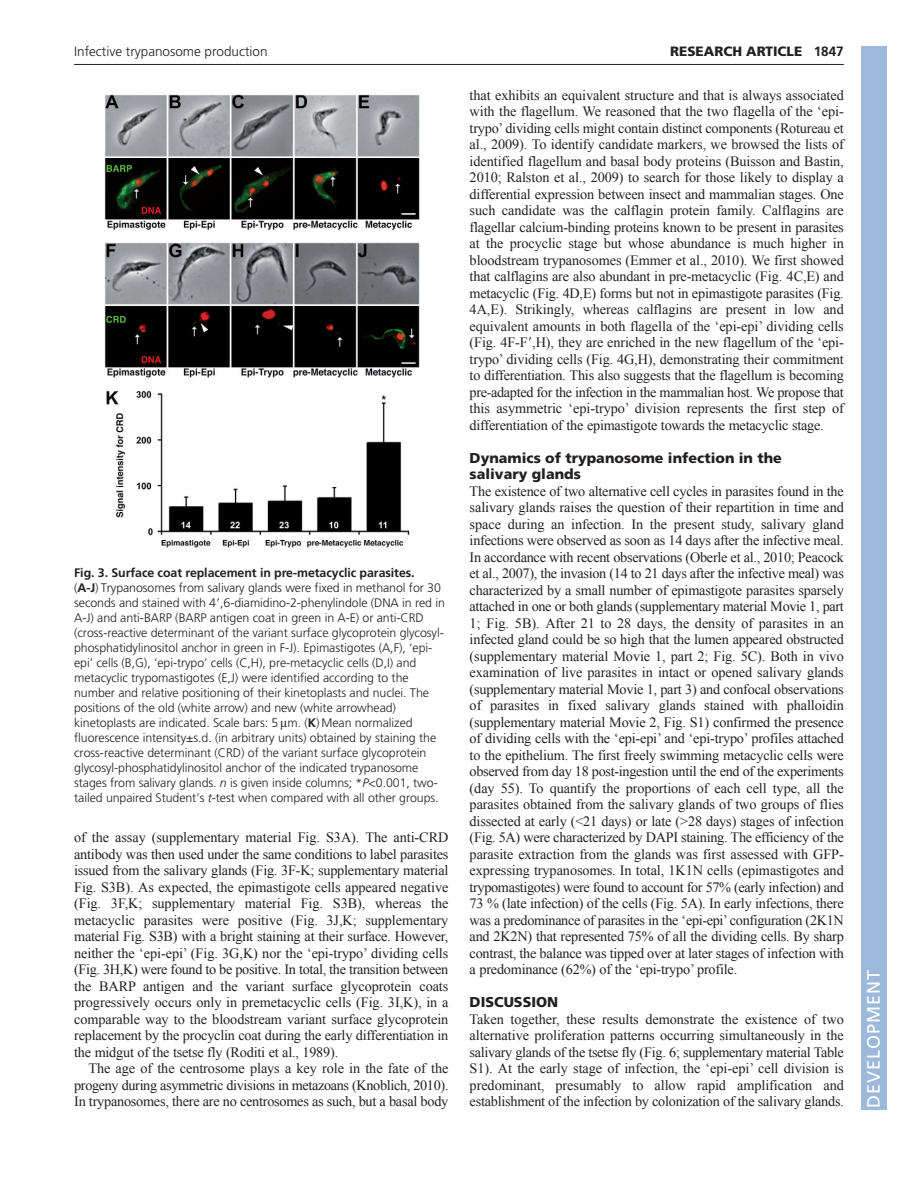
<style>
.page{position:relative;width:918px;height:1188px;background:#fff}
.page>*{position:absolute;margin:0;border:0;box-sizing:border-box;transform-origin:0 0}
.t1{font:18px "Frutiger LT Std";letter-spacing:.055em;color:#fff}
.t2{font:14.25px/16.5px "Times New Roman";letter-spacing:-.015em;color:#231f20;text-align:justify}
.t3{font:900 14.25px/16.5px "Frutiger LT Std";color:#231f20}
.t4{font:300 13.5px "Frutiger LT Std";color:#231f20}
.t5{font:900 13.5px "Frutiger LT Std";color:#231f20}
.t6{font:300 12.3px/15px "Frutiger LT Std";letter-spacing:-.005em;color:#231f20}
.s1{font-weight:700}
.s2{font-family:"Mathematical Pi One"}
.s3{font-family:"Mathematical Pi One";font-weight:400}
.s4{font-style:italic}
</style>
<div class="page">
<hr style="left:74px;top:64px;width:770px;height:1px;background:#231f20">
<img style="left:104px;top:94px;width:316px;height:454px">
<div style="left:861px;top:46px;width:25px;height:1064px;background:#9cb9db"></div>
<p class="t4" style="left:74px;top:46px;width:195px">Infective trypanosome production</p>
<p class="t5" style="left:670px;top:45px;width:175px">RESEARCH ARTICLE <span class="s1">1847</span></p>
<p class="t2" style="left:470px;top:87px;width:376px">that exhibits an equivalent structure and that is always associated with the flagellum. We reasoned that the two flagella of the ‘epi&shy;trypo’ dividing cells might contain distinct components (Rotureau et al., 2009). To identify candidate markers, we browsed the lists of identified flagellum and basal body proteins (Buisson and Bastin, 2010; Ralston et al., 2009) to search for those likely to display a differential expression between insect and mammalian stages. One such candidate was the calflagin protein family. Calflagins are flagellar calcium-binding proteins known to be present in parasites at the procyclic stage but whose abundance is much higher in bloodstream trypanosomes (Emmer et al., 2010). We first showed that calflagins are also abundant in pre-metacyclic (Fig. 4C,E) and metacyclic (Fig. 4D,E) forms but not in epimastigote parasites (Fig.<br>4A,E). Strikingly, whereas calflagins are present in low and equivalent amounts in both flagella of the ‘epi-epi’ dividing cells (Fig. 4F-F<span class="s2">-</span>,H), they are enriched in the new flagellum of the ‘epi&shy;trypo’ dividing cells (Fig. 4G,H), demonstrating their commitment to differentiation. This also suggests that the flagellum is becoming pre-adapted for the infection in the mammalian host. We propose that this asymmetric ‘epi-trypo’ division represents the first step of differentiation of the epimastigote towards the metacyclic stage.</p>
<p class="t3" style="left:470px;top:450px;width:314px">Dynamics of trypanosome infection in the salivary glands</p>
<p class="t2" style="left:470px;top:483px;width:376px">The existence of two alternative cell cycles in parasites found in the salivary glands raises the question of their repartition in time and space during an infection. In the present study, salivary gland infections were observed as soon as 14 days after the infective meal.<br>In accordance with recent observations (Oberle et al., 2010; Peacock et al., 2007), the invasion (14 to 21 days after the infective meal) was characterized by a small number of epimastigote parasites sparsely attached in one or both glands (supplementary material Movie 1, part 1; Fig. 5B). After 21 to 28 days, the density of parasites in an infected gland could be so high that the lumen appeared obstructed (supplementary material Movie 1, part 2; Fig. 5C). Both in vivo examination of live parasites in intact or opened salivary glands (supplementary material Movie 1, part 3) and confocal observations of parasites in fixed salivary glands stained with phalloidin (supplementary material Movie 2, Fig. S1) confirmed the presence of dividing cells with the ‘epi-epi’ and ‘epi-trypo’ profiles attached to the epithelium. The first freely swimming metacyclic cells were observed from day 18 post-ingestion until the end of the experiments (day 55). To quantify the proportions of each cell type, all the parasites obtained from the salivary glands of two groups of flies dissected at early (&lt;21 days) or late (&gt;28 days) stages of infection (Fig. 5A) were characterized by DAPI staining. The efficiency of the parasite extraction from the glands was first assessed with GFP&shy;expressing trypanosomes. In total, 1K1N cells (epimastigotes and trypomastigotes) were found to account for 57% (early infection) and 73 % (late infection) of the cells (Fig. 5A). In early infections, there was a predominance of parasites in the ‘epi-epi’ configuration (2K1N and 2K2N) that represented 75% of all the dividing cells. By sharp contrast, the balance was tipped over at later stages of infection with a predominance (62%) of the ‘epi-trypo’ profile.</p>
<p class="t3" style="left:470px;top:995px;width:90px">DISCUSSION</p>
<p class="t2" style="left:470px;top:1011px;width:376px">Taken together, these results demonstrate the existence of two alternative proliferation patterns occurring simultaneously in the salivary glands of the tsetse fly (Fig. 6; supplementary material Table S1). At the early stage of infection, the ‘epi-epi’ cell division is predominant, presumably to allow rapid amplification and establishment of the infection by colonization of the salivary glands.</p>
<p class="t6" style="left:74px;top:566px;width:372px"><span class="s1">Fig. 3. Surface coat replacement in pre-metacyclic parasites.<br></span>(<span class="s1">A-J</span>) Trypanosomes from salivary glands were fixed in methanol for 30 seconds and stained with 4<span class="s3">-</span>,6-diamidino-2-phenylindole (DNA in red in A-J) and anti-BARP (BARP antigen coat in green in A-E) or anti-CRD (cross-reactive determinant of the variant surface glycoprotein glycosyl&shy;phosphatidylinositol anchor in green in F-J). Epimastigotes (A,F), ‘epi&shy;epi’ cells (B,G), ‘epi-trypo’ cells (C,H), pre-metacyclic cells (D,I) and metacyclic trypomastigotes (E,J) were identified according to the number and relative positioning of their kinetoplasts and nuclei. The positions of the old (white arrow) and new (white arrowhead) kinetoplasts are indicated. Scale bars: 5 m. (<span class="s1">K</span>) Mean normalized fluorescence intensity±s.d. (in arbitrary units) obtained by staining the cross-reactive determinant (CRD) of the variant surface glycoprotein glycosyl-phosphatidylinositol anchor of the indicated trypanosome stages from salivary glands. <span class="s4">n</span> is given inside columns; *<span class="s4">P</span>&lt;0.001, two&shy;tailed unpaired Student’s <span class="s4">t</span>-test when compared with all other groups.</p>
<p class="t2" style="left:74px;top:829px;width:376px">of the assay (supplementary material Fig. S3A). The anti-CRD antibody was then used under the same conditions to label parasites issued from the salivary glands (Fig. 3F-K; supplementary material Fig. S3B). As expected, the epimastigote cells appeared negative (Fig. 3F,K; supplementary material Fig. S3B), whereas the metacyclic parasites were positive (Fig. 3J,K; supplementary material Fig. S3B) with a bright staining at their surface. However, neither the ‘epi-epi’ (Fig. 3G,K) nor the ‘epi-trypo’ dividing cells (Fig. 3H,K) were found to be positive. In total, the transition between the BARP antigen and the variant surface glycoprotein coats progressively occurs only in premetacyclic cells (Fig. 3I,K), in a comparable way to the bloodstream variant surface glycoprotein replacement by the procyclin coat during the early differentiation in the midgut of the tsetse fly (Roditi et al., 1989).</p>
<p class="t2" style="left:74px;top:1060px;width:376px;text-indent:14px">The age of the centrosome plays a key role in the fate of the progeny during asymmetric divisions in metazoans (Knoblich, 2010).<br>In trypanosomes, there are no centrosomes as such, but a basal body</p>
<p class="t1" style="left:863px;top:1108px;width:140px;rotate:-90deg">DEVELOPMENT</p>
</div>
